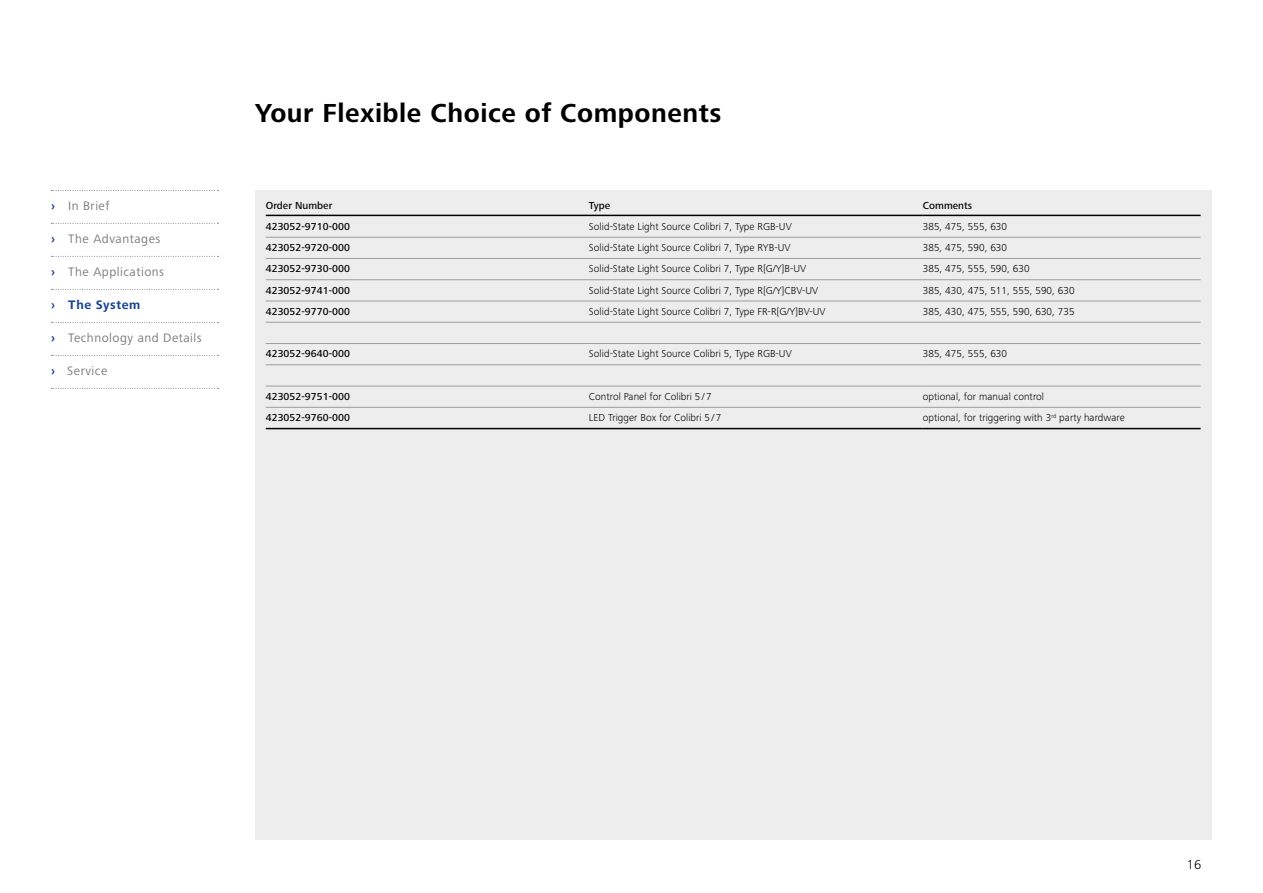
<style>
.page{position:relative;width:1263px;height:893px;background:#fff}
.page>*{position:absolute;margin:0;border:0;box-sizing:border-box;transform-origin:0 0}
.t1{font:700 27px "Zeiss Frutiger Next Pro";letter-spacing:.02em;color:#000}
.t2{font:300 13.5px "Zeiss Frutiger Next Pro";color:#000}
.t3{font:12.75px "Zeiss Frutiger Next Pro";letter-spacing:.04em;color:#7c7b7b}
.t4{font:700 12.75px "Zeiss Frutiger Next Pro";letter-spacing:.04em;color:#164194}
.t5{font:300 10.5px "Zeiss Frutiger Next Pro";letter-spacing:.005em;color:#000}
.t6{font:500 10.5px "Zeiss Frutiger Next Pro";letter-spacing:.005em;color:#000}
.s1{font-weight:700;color:#164194}
</style>
<div class="page">
<div style="left:255px;top:190px;width:957px;height:649px;background:#ededed"></div>
<hr style="left:589px;top:237px;width:334px;height:1px;background:#9d9d9c">
<hr style="left:923px;top:237px;width:277px;height:1px;background:#9d9d9c">
<hr style="left:266px;top:237px;width:323px;height:1px;background:#9d9d9c">
<hr style="left:266px;top:215px;width:323px;height:1px;background:#000">
<hr style="left:589px;top:215px;width:334px;height:1px;background:#000">
<hr style="left:923px;top:215px;width:277px;height:1px;background:#000">
<hr style="left:266px;top:428px;width:323px;height:1px;background:#000">
<hr style="left:589px;top:428px;width:334px;height:1px;background:#000">
<hr style="left:923px;top:428px;width:277px;height:1px;background:#000">
<hr style="left:266px;top:258px;width:323px;height:1px;background:#9d9d9c">
<hr style="left:589px;top:258px;width:334px;height:1px;background:#9d9d9c">
<hr style="left:923px;top:258px;width:277px;height:1px;background:#9d9d9c">
<hr style="left:266px;top:279px;width:323px;height:1px;background:#9d9d9c">
<hr style="left:589px;top:279px;width:334px;height:1px;background:#9d9d9c">
<hr style="left:923px;top:279px;width:277px;height:1px;background:#9d9d9c">
<hr style="left:266px;top:301px;width:323px;height:1px;background:#9d9d9c">
<hr style="left:589px;top:301px;width:334px;height:1px;background:#9d9d9c">
<hr style="left:923px;top:301px;width:277px;height:1px;background:#9d9d9c">
<hr style="left:266px;top:322px;width:323px;height:1px;background:#9d9d9c">
<hr style="left:589px;top:322px;width:334px;height:1px;background:#9d9d9c">
<hr style="left:923px;top:322px;width:277px;height:1px;background:#9d9d9c">
<hr style="left:266px;top:343px;width:323px;height:1px;background:#9d9d9c">
<hr style="left:589px;top:343px;width:334px;height:1px;background:#9d9d9c">
<hr style="left:923px;top:343px;width:277px;height:1px;background:#9d9d9c">
<hr style="left:266px;top:365px;width:323px;height:1px;background:#9d9d9c">
<hr style="left:589px;top:365px;width:334px;height:1px;background:#9d9d9c">
<hr style="left:923px;top:365px;width:277px;height:1px;background:#9d9d9c">
<hr style="left:266px;top:386px;width:323px;height:1px;background:#9d9d9c">
<hr style="left:589px;top:386px;width:334px;height:1px;background:#9d9d9c">
<hr style="left:923px;top:386px;width:277px;height:1px;background:#9d9d9c">
<hr style="left:266px;top:407px;width:323px;height:1px;background:#9d9d9c">
<hr style="left:589px;top:407px;width:334px;height:1px;background:#9d9d9c">
<hr style="left:923px;top:407px;width:277px;height:1px;background:#9d9d9c">
<svg style="left:51px;top:190px;width:168px;height:1px"></svg>
<svg style="left:51px;top:223px;width:168px;height:1px"></svg>
<svg style="left:51px;top:256px;width:168px;height:1px"></svg>
<svg style="left:51px;top:289px;width:168px;height:1px"></svg>
<svg style="left:51px;top:322px;width:168px;height:1px"></svg>
<svg style="left:51px;top:355px;width:168px;height:1px"></svg>
<svg style="left:51px;top:388px;width:168px;height:1px"></svg>
<p class="t3" style="left:51px;top:199px;width:60px"><span class="s1">›</span> In Brief</p>
<p class="t3" style="left:51px;top:232px;width:111px"><span class="s1">›</span> The Advantages</p>
<p class="t3" style="left:51px;top:265px;width:115px"><span class="s1">›</span> The Applications</p>
<p class="t4" style="left:51px;top:298px;width:91px">› The System</p>
<p class="t3" style="left:51px;top:331px;width:152px"><span class="s1">›</span> Technology and Details</p>
<p class="t3" style="left:51px;top:364px;width:58px"><span class="s1">›</span> Service</p>
<h1 class="t1" style="left:255px;top:97px;width:468px">Your Flexible Choice of Components</h1>
<p class="t6" style="left:266px;top:200px;width:68px">Order Number</p>
<p class="t6" style="left:589px;top:200px;width:23px">Type</p>
<p class="t6" style="left:923px;top:200px;width:51px">Comments</p>
<p class="t6" style="left:266px;top:220px;width:86px">423052-9710-000</p>
<p class="t5" style="left:589px;top:220px;width:204px">Solid-State Light Source Colibri 7, Type RGB-UV</p>
<p class="t5" style="left:923px;top:220px;width:86px">385, 475, 555, 630</p>
<p class="t6" style="left:266px;top:242px;width:86px">423052-9720-000</p>
<p class="t5" style="left:589px;top:242px;width:203px">Solid-State Light Source Colibri 7, Type RYB-UV</p>
<p class="t5" style="left:923px;top:242px;width:86px">385, 475, 590, 630</p>
<p class="t6" style="left:266px;top:263px;width:86px">423052-9730-000</p>
<p class="t5" style="left:589px;top:263px;width:219px">Solid-State Light Source Colibri 7, Type R[G/Y]B-UV</p>
<p class="t5" style="left:923px;top:263px;width:108px">385, 475, 555, 590, 630</p>
<p class="t6" style="left:266px;top:284px;width:86px">423052-9741-000</p>
<p class="t5" style="left:589px;top:284px;width:231px">Solid-State Light Source Colibri 7, Type R[G/Y]CBV-UV</p>
<p class="t5" style="left:923px;top:284px;width:153px">385, 430, 475, 511, 555, 590, 630</p>
<p class="t6" style="left:266px;top:305px;width:86px">423052-9770-000</p>
<p class="t5" style="left:589px;top:305px;width:238px">Solid-State Light Source Colibri 7, Type FR-R[G/Y]BV-UV</p>
<p class="t5" style="left:923px;top:305px;width:153px">385, 430, 475, 555, 590, 630, 735</p>
<p class="t6" style="left:266px;top:348px;width:86px">423052-9640-000</p>
<p class="t5" style="left:589px;top:348px;width:204px">Solid-State Light Source Colibri 5, Type RGB-UV</p>
<p class="t5" style="left:923px;top:348px;width:86px">385, 475, 555, 630</p>
<p class="t6" style="left:266px;top:390px;width:86px">423052-9751-000</p>
<p class="t5" style="left:589px;top:390px;width:124px">Control Panel for Colibri 5 / 7</p>
<p class="t5" style="left:923px;top:390px;width:123px">optional, for manual control</p>
<p class="t6" style="left:266px;top:412px;width:86px">423052-9760-000</p>
<p class="t5" style="left:589px;top:412px;width:134px">LED Trigger Box for Colibri 5 / 7</p>
<p class="t5" style="left:923px;top:412px;width:203px">optional, for triggering with 3<sup>rd</sup> party hardware</p>
<p class="t2" style="left:1187px;top:856px;width:16px">16</p>
</div>
